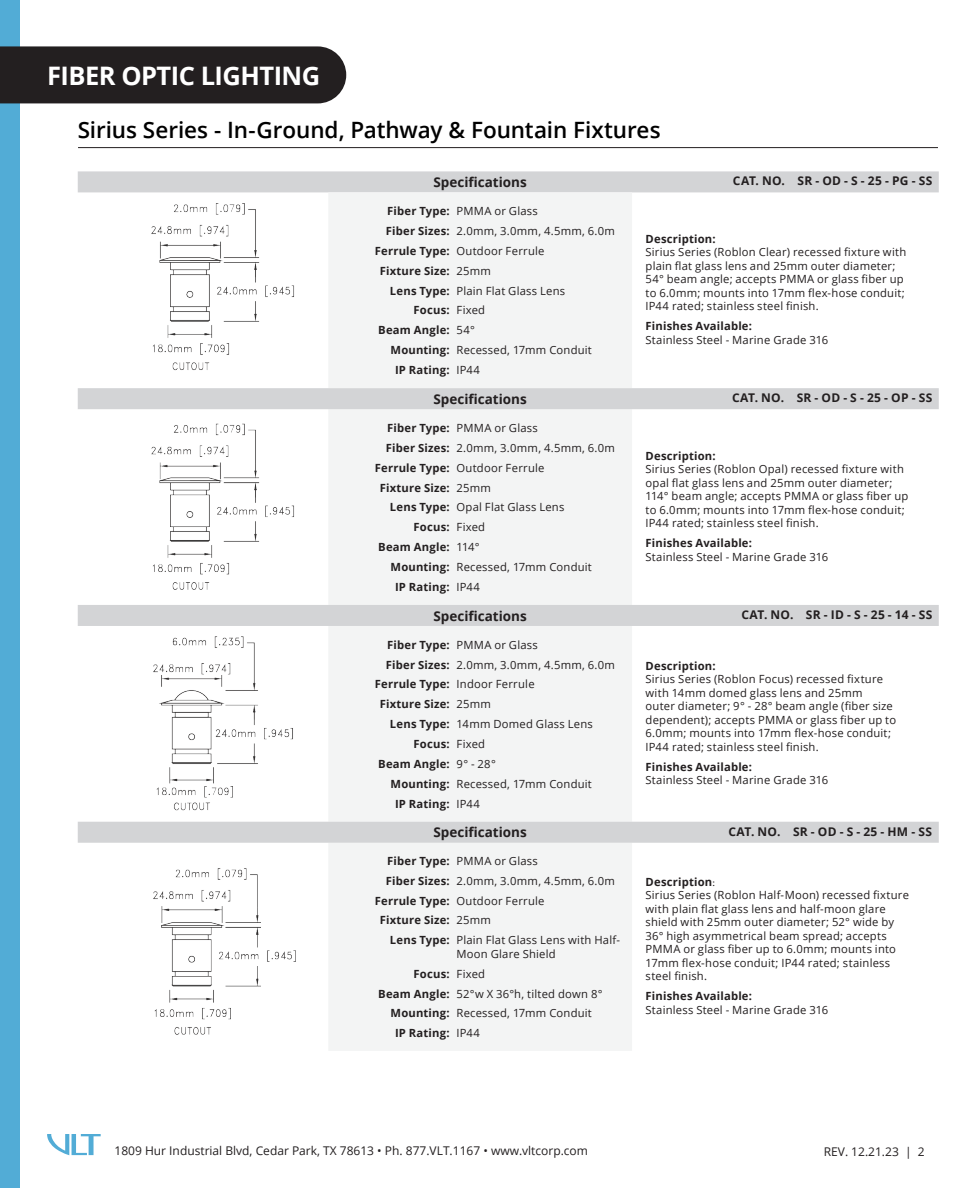
<style>
.page{position:relative;width:972px;height:1188px;background:#fff}
.page>*{position:absolute;margin:0;border:0;box-sizing:border-box;transform-origin:0 0}
.t1{font:700 25.5px "Open Sans";letter-spacing:-.02em;color:#fff}
.Subheading{font:600 22.5px "Open Sans";letter-spacing:-.005em;color:#000}
.Table_Header_Bold{font:700 13.5px "Open Sans";color:#231f20}
.CAT_Number{font:700 12px "Open Sans";letter-spacing:.02em;color:#231f20}
.t2{font:12px "Open Sans";color:#231f20}
.Table_Descriptions{font:11.25px/13.5px "Open Sans";letter-spacing:.02em;color:#231f20}
.Table_Text{font:11.25px/13.5px "Open Sans";letter-spacing:.02em;color:#231f20}
.Table_Text_Right_Aligned{font:700 11.25px "Open Sans";letter-spacing:.02em;color:#231f20}
.s1{font-weight:700}
.s2{font-family:"Minion Pro"}
</style>
<div class="page">
<div style="left:0;top:0;width:19px;height:1188px;background:#52acd6"></div>
<svg style="left:47px;top:1134px;width:54px;height:21px"></svg>
<div style="left:0;top:46px;width:346px;height:57px;background:#231f20"></div>
<hr style="left:78px;top:147px;width:860px;height:1px;background:#231f20">
<div style="left:78px;top:171px;width:861px;height:21px;background:#d3d4d6"></div>
<div style="left:328px;top:192px;width:304px;height:859px;background:#f3f4f4"></div>
<div style="left:78px;top:388px;width:861px;height:21px;background:#d3d4d6"></div>
<div style="left:78px;top:605px;width:861px;height:21px;background:#d3d4d6"></div>
<div style="left:78px;top:822px;width:861px;height:21px;background:#d3d4d6"></div>
<img style="left:151px;top:203px;width:143px;height:168px">
<img style="left:151px;top:423px;width:143px;height:167px">
<img style="left:153px;top:636px;width:140px;height:175px">
<img style="left:153px;top:868px;width:143px;height:167px">
<h1 class="t1" style="left:47px;top:57px;width:275px">FIBER OPTIC LIGHTING</h1>
<p class="Subheading" style="left:78px;top:115px;width:584px">Sirius Series - In-Ground, Pathway &amp; Fountain Fixtures</p>
<p class="Table_Header_Bold" style="left:434px;top:173px;width:95px">Specifications</p>
<p class="CAT_Number" style="left:733px;top:172px;width:201px">CAT. NO. SR - OD - S - 25 - PG - SS</p>
<p class="Table_Text_Right_Aligned" style="left:387px;top:203px;width:64px">Fiber Type:</p>
<p class="Table_Text_Right_Aligned" style="left:386px;top:223px;width:65px">Fiber Sizes:</p>
<p class="Table_Text_Right_Aligned" style="left:375px;top:243px;width:76px">Ferrule Type:</p>
<p class="Table_Text_Right_Aligned" style="left:380px;top:263px;width:72px">Fixture Size:</p>
<p class="Table_Text_Right_Aligned" style="left:390px;top:283px;width:61px">Lens Type:</p>
<p class="Table_Text_Right_Aligned" style="left:414px;top:302px;width:38px">Focus:</p>
<p class="Table_Text_Right_Aligned" style="left:378px;top:322px;width:73px">Beam Angle:</p>
<p class="Table_Text_Right_Aligned" style="left:391px;top:342px;width:61px">Mounting:</p>
<p class="Table_Text_Right_Aligned" style="left:395px;top:362px;width:56px">IP Rating:</p>
<p class="Table_Text" style="left:457px;top:204px;width:83px">PMMA or Glass</p>
<p class="Table_Text" style="left:457px;top:224px;width:160px">2.0mm, 3.0mm, 4.5mm, 6.0m</p>
<p class="Table_Text" style="left:457px;top:244px;width:90px">Outdoor Ferrule</p>
<p class="Table_Text" style="left:457px;top:264px;width:36px">25mm</p>
<p class="Table_Text" style="left:457px;top:283px;width:110px">Plain Flat Glass Lens</p>
<p class="Table_Text" style="left:457px;top:303px;width:30px">Fixed</p>
<p class="Table_Text" style="left:457px;top:323px;width:20px">54°</p>
<p class="Table_Text" style="left:457px;top:343px;width:137px">Recessed, 17mm Conduit</p>
<p class="Table_Text" style="left:457px;top:363px;width:25px">IP44</p>
<p class="Table_Descriptions" style="left:646px;top:232px;width:262px"><span class="s1">Description:<br></span>Sirius Series (Roblon Clear) recessed fixture with plain flat glass lens and 25mm outer diameter; 54° beam angle; accepts PMMA or glass fiber up to 6.0mm; mounts into 17mm flex-hose conduit; IP44 rated; stainless steel finish.</p>
<p class="Table_Descriptions" style="left:646px;top:319px;width:184px"><span class="s1">Finishes Available:<br></span>Stainless Steel - Marine Grade 316</p>
<p class="Table_Header_Bold" style="left:434px;top:389px;width:95px">Specifications</p>
<p class="CAT_Number" style="left:732px;top:389px;width:202px">CAT. NO. SR - OD - S - 25 - OP - SS</p>
<p class="Table_Text_Right_Aligned" style="left:387px;top:420px;width:64px">Fiber Type:</p>
<p class="Table_Text_Right_Aligned" style="left:386px;top:440px;width:65px">Fiber Sizes:</p>
<p class="Table_Text_Right_Aligned" style="left:375px;top:460px;width:76px">Ferrule Type:</p>
<p class="Table_Text_Right_Aligned" style="left:380px;top:479px;width:72px">Fixture Size:</p>
<p class="Table_Text_Right_Aligned" style="left:390px;top:499px;width:61px">Lens Type:</p>
<p class="Table_Text_Right_Aligned" style="left:414px;top:519px;width:38px">Focus:</p>
<p class="Table_Text_Right_Aligned" style="left:378px;top:539px;width:73px">Beam Angle:</p>
<p class="Table_Text_Right_Aligned" style="left:391px;top:559px;width:61px">Mounting:</p>
<p class="Table_Text_Right_Aligned" style="left:395px;top:579px;width:56px">IP Rating:</p>
<p class="Table_Text" style="left:457px;top:421px;width:83px">PMMA or Glass</p>
<p class="Table_Text" style="left:457px;top:441px;width:160px">2.0mm, 3.0mm, 4.5mm, 6.0m</p>
<p class="Table_Text" style="left:457px;top:461px;width:90px">Outdoor Ferrule</p>
<p class="Table_Text" style="left:457px;top:480px;width:36px">25mm</p>
<p class="Table_Text" style="left:457px;top:500px;width:109px">Opal Flat Glass Lens</p>
<p class="Table_Text" style="left:457px;top:520px;width:30px">Fixed</p>
<p class="Table_Text" style="left:457px;top:540px;width:25px">114°</p>
<p class="Table_Text" style="left:457px;top:560px;width:137px">Recessed, 17mm Conduit</p>
<p class="Table_Text" style="left:457px;top:580px;width:25px">IP44</p>
<p class="Table_Descriptions" style="left:646px;top:449px;width:264px"><span class="s1">Description:<br></span>Sirius Series (Roblon Opal) recessed fixture with opal flat glass lens and 25mm outer diameter; 114° beam angle; accepts PMMA or glass fiber up to 6.0mm; mounts into 17mm flex-hose conduit; IP44 rated; stainless steel finish.</p>
<p class="Table_Descriptions" style="left:646px;top:536px;width:184px"><span class="s1">Finishes Available:<br></span>Stainless Steel - Marine Grade 316</p>
<p class="Table_Header_Bold" style="left:434px;top:606px;width:95px">Specifications</p>
<p class="CAT_Number" style="left:741px;top:606px;width:192px">CAT. NO. SR - ID - S - 25 - 14 - SS</p>
<p class="Table_Text_Right_Aligned" style="left:387px;top:637px;width:64px">Fiber Type:</p>
<p class="Table_Text_Right_Aligned" style="left:386px;top:656px;width:65px">Fiber Sizes:</p>
<p class="Table_Text_Right_Aligned" style="left:375px;top:676px;width:76px">Ferrule Type:</p>
<p class="Table_Text_Right_Aligned" style="left:380px;top:696px;width:72px">Fixture Size:</p>
<p class="Table_Text_Right_Aligned" style="left:390px;top:716px;width:61px">Lens Type:</p>
<p class="Table_Text_Right_Aligned" style="left:414px;top:736px;width:38px">Focus:</p>
<p class="Table_Text_Right_Aligned" style="left:378px;top:756px;width:73px">Beam Angle:</p>
<p class="Table_Text_Right_Aligned" style="left:391px;top:776px;width:61px">Mounting:</p>
<p class="Table_Text_Right_Aligned" style="left:395px;top:796px;width:56px">IP Rating:</p>
<p class="Table_Text" style="left:457px;top:638px;width:83px">PMMA or Glass</p>
<p class="Table_Text" style="left:457px;top:657px;width:160px">2.0mm, 3.0mm, 4.5mm, 6.0m</p>
<p class="Table_Text" style="left:457px;top:677px;width:80px">Indoor Ferrule</p>
<p class="Table_Text" style="left:457px;top:697px;width:36px">25mm</p>
<p class="Table_Text" style="left:457px;top:717px;width:138px">14mm Domed Glass Lens</p>
<p class="Table_Text" style="left:457px;top:737px;width:30px">Fixed</p>
<p class="Table_Text" style="left:457px;top:757px;width:41px">9° - 28°</p>
<p class="Table_Text" style="left:457px;top:777px;width:137px">Recessed, 17mm Conduit</p>
<p class="Table_Text" style="left:457px;top:797px;width:25px">IP44</p>
<p class="Table_Descriptions" style="left:646px;top:659px;width:252px"><span class="s1">Description:<br></span>Sirius Series (Roblon Focus) recessed fixture with 14mm domed glass lens and 25mm<br>outer diameter; 9° - 28° beam angle (fiber size dependent); accepts PMMA or glass fiber up to 6.0mm; mounts into 17mm flex-hose conduit; IP44 rated; stainless steel finish.</p>
<p class="Table_Descriptions" style="left:646px;top:759px;width:184px"><span class="s1">Finishes Available:<br></span>Stainless Steel - Marine Grade 316</p>
<p class="Table_Header_Bold" style="left:434px;top:823px;width:95px">Specifications</p>
<p class="CAT_Number" style="left:728px;top:823px;width:205px">CAT. NO. SR - OD - S - 25 - HM - SS</p>
<p class="Table_Text_Right_Aligned" style="left:387px;top:853px;width:64px">Fiber Type:</p>
<p class="Table_Text_Right_Aligned" style="left:386px;top:873px;width:65px">Fiber Sizes:</p>
<p class="Table_Text_Right_Aligned" style="left:375px;top:893px;width:76px">Ferrule Type:</p>
<p class="Table_Text_Right_Aligned" style="left:380px;top:912px;width:72px">Fixture Size:</p>
<p class="Table_Text_Right_Aligned" style="left:390px;top:932px;width:61px">Lens Type:</p>
<p class="Table_Text_Right_Aligned" style="left:414px;top:966px;width:38px">Focus:</p>
<p class="Table_Text_Right_Aligned" style="left:378px;top:986px;width:73px">Beam Angle:</p>
<p class="Table_Text_Right_Aligned" style="left:391px;top:1005px;width:61px">Mounting:</p>
<p class="Table_Text_Right_Aligned" style="left:395px;top:1025px;width:56px">IP Rating:</p>
<p class="Table_Text" style="left:457px;top:854px;width:83px">PMMA or Glass</p>
<p class="Table_Text" style="left:457px;top:874px;width:160px">2.0mm, 3.0mm, 4.5mm, 6.0m</p>
<p class="Table_Text" style="left:457px;top:893px;width:90px">Outdoor Ferrule</p>
<p class="Table_Text" style="left:457px;top:913px;width:36px">25mm</p>
<p class="Table_Text" style="left:457px;top:933px;width:165px">Plain Flat Glass Lens with Half-<br>Moon Glare Shield</p>
<p class="Table_Text" style="left:457px;top:967px;width:30px">Fixed</p>
<p class="Table_Text" style="left:457px;top:986px;width:148px">52°w X 36°h, tilted down 8°</p>
<p class="Table_Text" style="left:457px;top:1006px;width:137px">Recessed, 17mm Conduit</p>
<p class="Table_Text" style="left:457px;top:1026px;width:25px">IP44</p>
<p class="Table_Descriptions" style="left:646px;top:875px;width:265px"><span class="s1">Description</span><span class="s2">:<br></span>Sirius Series (Roblon Half-Moon) recessed fixture with plain flat glass lens and half-moon glare shield with 25mm outer diameter; 52° wide by 36° high asymmetrical beam spread; accepts PMMA or glass fiber up to 6.0mm; mounts into 17mm flex-hose conduit; IP44 rated; stainless steel finish.</p>
<p class="Table_Descriptions" style="left:646px;top:989px;width:184px"><span class="s1">Finishes Available:<br></span>Stainless Steel - Marine Grade 316</p>
<p class="t2" style="left:114px;top:1143px;width:475px">1809 Hur Industrial Blvd, Cedar Park, TX 78613 • Ph. 877.VLT.1167 • www.vltcorp.com</p>
<p class="t2" style="left:824px;top:1143px;width:103px">REV. 12.21.23 | 2</p>
</div>
